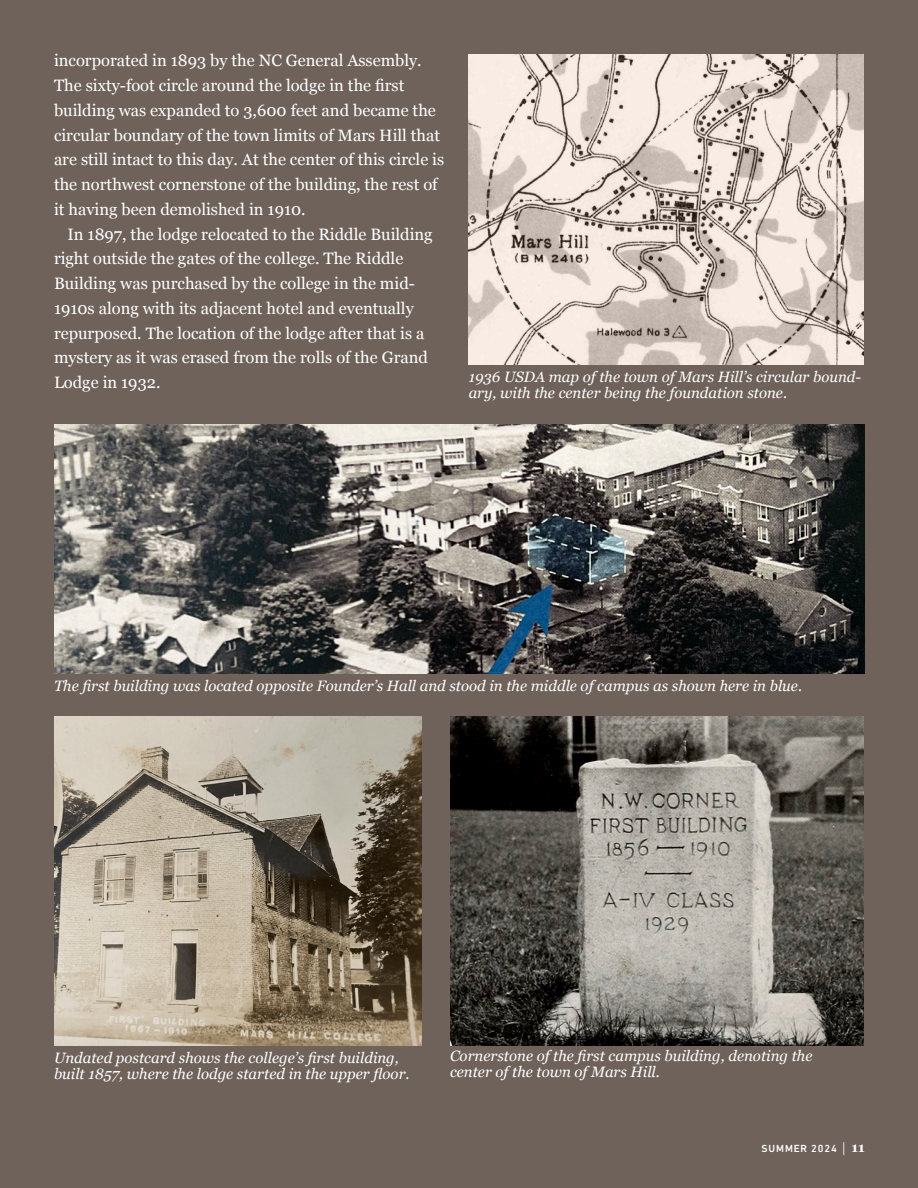
<style>
.page{position:relative;width:918px;height:1188px;background:#6e625a}
.page>*{position:absolute;margin:0;border:0;box-sizing:border-box;transform-origin:0 0}
.BODY_blk__no_spaces{font:16.5px/24.8px "Georgia";color:#fff}
.white_body_copy{font:16.5px/24.8px "Georgia";color:#fff}
.t1{font:italic 15px/15.8px "Georgia";color:#fff}
.t2{font:500 10.5px "DIN Next LT Pro";letter-spacing:.08em;color:#fff}
.s1{font-family:"DIN";font-weight:300;font-size:15px}
.s2{font-family:"Georgia";font-weight:700;font-size:13.5px}
</style>
<div class="page">
<svg style="left:0;top:263px;width:1px;height:227px"></svg>
<img style="left:468px;top:54px;width:396px;height:311px">
<img style="left:54px;top:425px;width:811px;height:248px">
<img style="left:54px;top:717px;width:367px;height:328px">
<img style="left:450px;top:717px;width:414px;height:328px">
<p class="BODY_blk__no_spaces" style="left:54px;top:48px;width:392px">incorporated in 1893 by the NC General Assembly.<br>The sixty-foot circle around the lodge in the first building was expanded to 3,600 feet and became the circular boundary of the town limits of Mars Hill that are still intact to this day. At the center of this circle is the northwest cornerstone of the building, the rest of it having been demolished in 1910.</p>
<p class="white_body_copy" style="left:54px;top:221px;width:380px;text-indent:14px">In 1897, the lodge relocated to the Riddle Building right outside the gates of the college. The Riddle Building was purchased by the college in the mid-1910s along with its adjacent hotel and eventually repurposed. The location of the lodge after that is a mystery as it was erased from the rolls of the Grand Lodge in 1932.</p>
<p class="t1" style="left:469px;top:368px;width:394px">1936 USDA map of the town of Mars Hill’s circular bound&shy;ary, with the center being the foundation stone.</p>
<p class="t1" style="left:54px;top:677px;width:750px">The first building was located opposite Founder’s Hall and stood in the middle of campus as shown here in blue.</p>
<p class="t1" style="left:54px;top:1049px;width:357px">Undated postcard shows the college’s first building, built 1857, where the lodge started in the upper floor.</p>
<p class="t1" style="left:450px;top:1048px;width:364px">Cornerstone of the first campus building, denoting the center of the town of Mars Hill.</p>
<p class="t2" style="left:762px;top:1143px;width:105px">SUMMER 2024 <span class="s1">|</span> <span class="s2">11</span></p>
</div>
